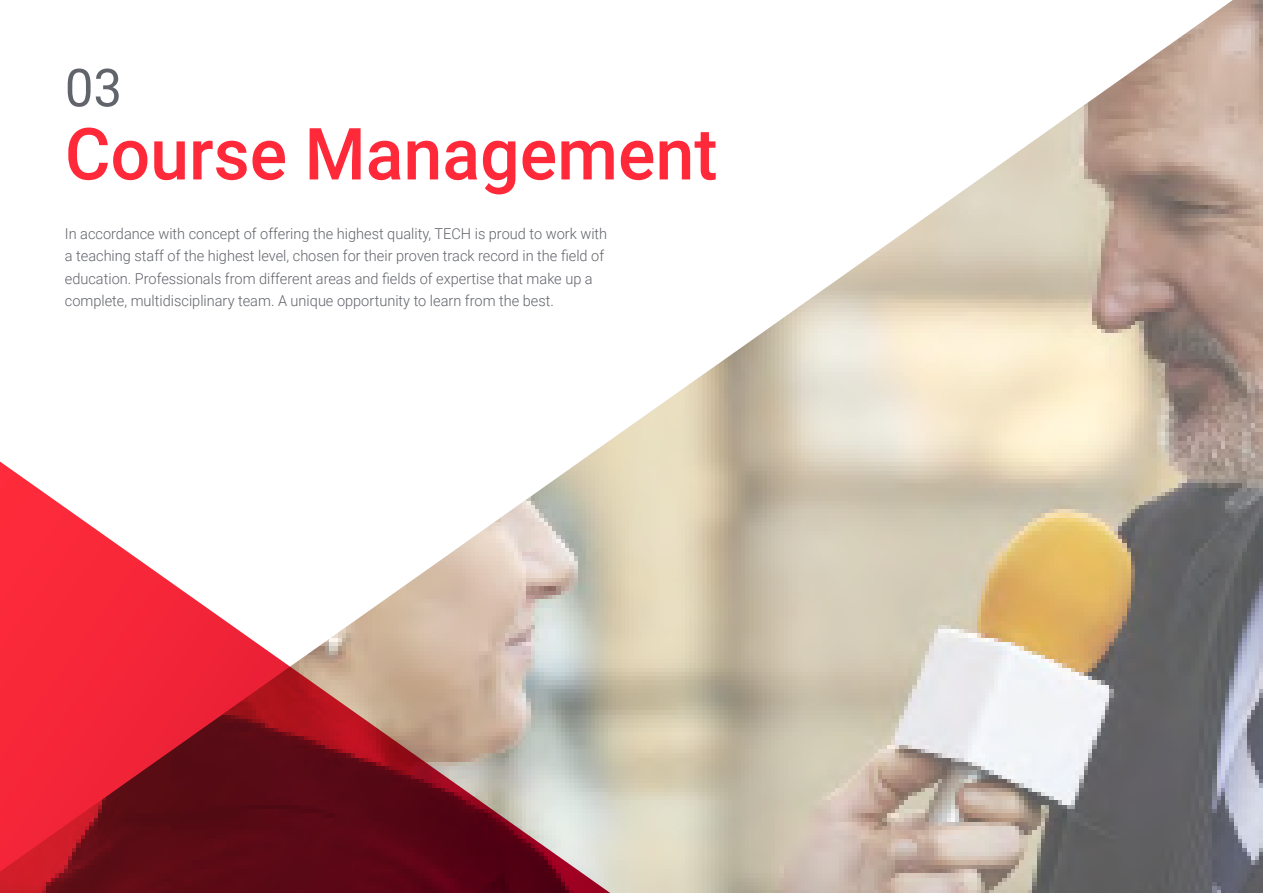
<style>
.page{position:relative;width:1263px;height:893px;background:#fff}
.page>*{position:absolute;margin:0;border:0;box-sizing:border-box;transform-origin:0 0}
.t1{font:500 72px "Roboto";color:#ff293a}
.t2{font:52.5px "Roboto";color:#61646a}
.t3{font:300 15px/22.5px "Roboto";color:#61646a}
</style>
<div class="page">
<img style="left:602px;top:0;width:661px;height:893px">
<svg style="left:0;top:446px;width:640px;height:447px"></svg>
<h2 class="t2" style="left:65px;top:51px;width:59px">03</h2>
<h1 class="t1" style="left:65px;top:103px;width:654px">Course Management</h1>
<p class="t3" style="left:65px;top:222px;width:544px">In accordance with concept of offering the highest quality, TECH is proud to work with a teaching staff of the highest level, chosen for their proven track record in the field of education. Professionals from different areas and fields of expertise that make up a complete, multidisciplinary team. A unique opportunity to learn from the best.</p>
</div>
